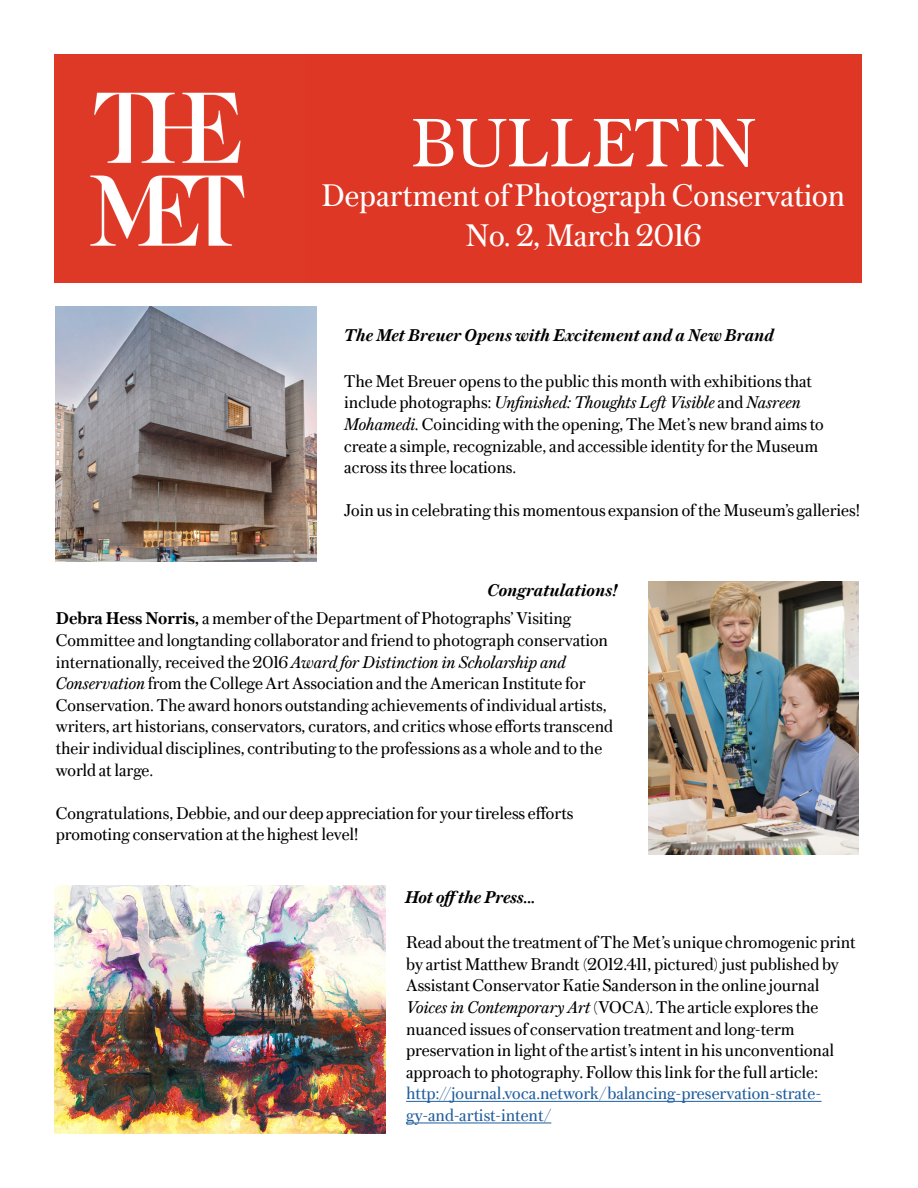
<style>
.page{position:relative;width:918px;height:1188px;background:#fff}
.page>*{position:absolute;margin:0;border:0;box-sizing:border-box;transform-origin:0 0}
.t1{font:72px "The Met Serif Office";color:#fff}
.t2{font:33px/39.6px "The Met Serif Office";color:#fff;text-align:center}
.t3{font:18px/21.6px "The Met Serif Office";color:#000}
.t4{font:18px/21.6px "The Met Serif Office";color:#215e9e}
.t5{font:italic 700 18px "The Met Serif Office";color:#000}
.s1{font-style:italic}
.s2{font-weight:700}
</style>
<div class="page">
<div style="left:54px;top:54px;width:251px;height:229px;background:#de3827"></div>
<img style="left:90px;top:92px;width:155px;height:154px">
<div style="left:305px;top:54px;width:557px;height:229px;background:#de3726"></div>
<img style="left:55px;top:306px;width:261px;height:256px">
<img style="left:649px;top:581px;width:210px;height:274px">
<img style="left:54px;top:885px;width:331px;height:248px">
<hr style="left:406px;top:1101px;width:416px;height:1px;background:#215e9e">
<hr style="left:406px;top:1123px;width:145px;height:1px;background:#215e9e">
<h1 class="t1" style="left:411px;top:93px;width:346px">BULLETIN</h1>
<h2 class="t2" style="left:322px;top:174px;width:525px">Department of Photograph Conservation<br>No. 2, March 2016</h2>
<p class="t5" style="left:344px;top:322px;width:431px">The Met Breuer Opens with Excitement and a New Brand</p>
<p class="t3" style="left:344px;top:370px;width:481px">The Met Breuer opens to the public this month with exhibitions that include photographs: <span class="s1">Unfinished: Thoughts Left Visible</span> and <span class="s1">Nasreen Mohamedi.</span> Coinciding with the opening, The Met’s new brand aims to create a simple, recognizable, and accessible identity for the Museum across its three locations.</p>
<p class="t3" style="left:344px;top:499px;width:517px">Join us in celebrating this momentous expansion of the Museum’s galleries!</p>
<p class="t5" style="left:488px;top:577px;width:132px">Congratulations!</p>
<p class="t3" style="left:56px;top:607px;width:559px"><span class="s2">Debra Hess Norris,</span> a member of the Department of Photographs’ Visiting Committee and longtanding collaborator and friend to photograph conservation internationally, received the 2016 <span class="s1">Award for Distinction in Scholarship and Conservation</span> from the College Art Association and the American Institute for Conservation. The award honors outstanding achievements of individual artists, writers, art historians, conservators, curators, and critics whose efforts transcend their individual disciplines, contributing to the professions as a whole and to the world at large.</p>
<p class="t3" style="left:56px;top:802px;width:519px">Congratulations, Debbie, and our deep appreciation for your tireless efforts promoting conservation at the highest level!</p>
<p class="t5" style="left:405px;top:885px;width:132px">Hot offthe Press...</p>
<p class="t3" style="left:406px;top:931px;width:451px">Read about the treatment of The Met’s unique chromogenic print by artist Matthew Brandt (2012.411, pictured) just published by Assistant Conservator Katie Sanderson in the online journal <span class="s1">Voices in Contemporary Art</span> (VOCA). The article explores the nuanced issues of conservation treatment and long-term preservation in light of the artist’s intent in his unconventional approach to photography. Follow this link for the full article:</p>
<p class="t4" style="left:406px;top:1082px;width:417px">http://journal.voca.network/balancing-preservation-strate&shy;gy-and-artist-intent/</p>
</div>
